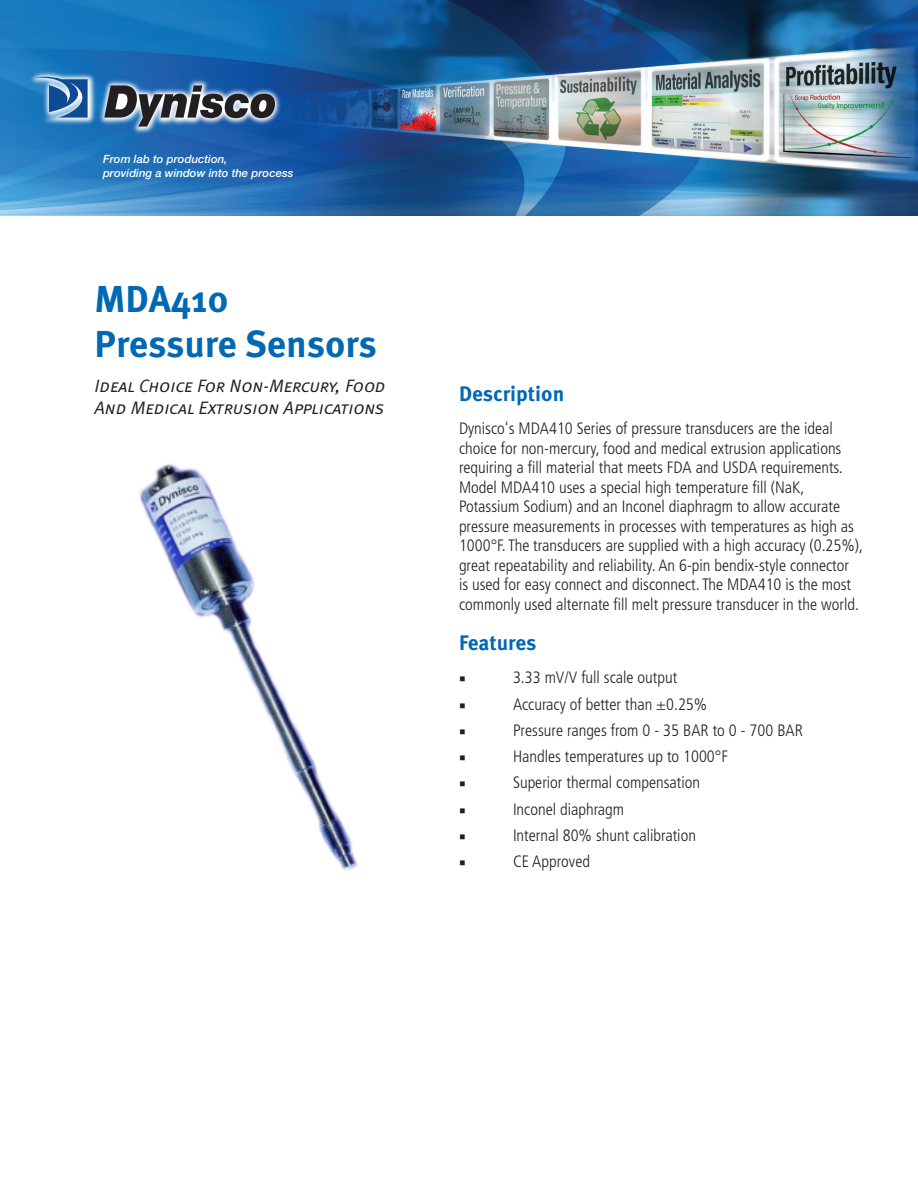
<style>
.page{position:relative;width:918px;height:1188px;background:#fff}
.page>*{position:absolute;margin:0;border:0;box-sizing:border-box;transform-origin:0 0}
.t1{font:700 37.5px/45px "Meta OT";color:#0168b3}
.Description___Featur{font:700 21px "Meta OT";color:#0168b3}
.Body{font:700 21px "Meta OT";letter-spacing:-.01em;color:#0168b3}
.t2{font:18px/21.6px "Meta Normal LF Italic Caps";letter-spacing:-.005em;color:#231f20}
.Body-2{font:300 condensed 16.5px/19.5px "Frutiger LT Std";color:#231f20}
.t3{font:16.5px "Minion Pro";color:#231f20}
.t4{font:italic 500 11.4px/13.5px "Helvetica Neue LT Std";color:#fff}
</style>
<div class="page">
<img style="left:0;top:0;width:918px;height:216px">
<img style="left:28px;top:70px;width:253px;height:65px">
<svg style="left:104px;top:85px;width:171px;height:42px;background:#5b6f88"></svg>
<svg style="left:35px;top:77px;width:53px;height:41px;background:#4c82b8"></svg>
<img style="left:139px;top:464px;width:219px;height:406px">
<p class="t4" style="left:103px;top:152px;width:192px">From lab to production,<br>providing a window into the process</p>
<p class="t1" style="left:94px;top:277px;width:284px">MDA410<br>Pressure Sensors</p>
<p class="t2" style="left:94px;top:375px;width:292px">Ideal Choice For Non-Mercury, Food<br>And Medical Extrusion Applications</p>
<p class="Description___Featur" style="left:459px;top:381px;width:107px">Description</p>
<p class="Body-2" style="left:459px;top:419px;width:406px">Dynisco's MDA410 Series of pressure transducers are the ideal choice for non-mercury, food and medical extrusion applications requiring a fill material that meets FDA and USDA requirements.<br>Model MDA410 uses a special high temperature fill (NaK, Potassium Sodium) and an Inconel diaphragm to allow accurate pressure measurements in processes with temperatures as high as 1000°F. The transducers are supplied with a high accuracy (0.25%), great repeatability and reliability. An 6-pin bendix-style connector<br>is used for easy connect and disconnect. The MDA410 is the most commonly used alternate fill melt pressure transducer in the world.</p>
<p class="Body" style="left:459px;top:630px;width:79px">Features</p>
<p class="t3" style="left:459px;top:667px;width:8px">■</p>
<p class="Body-2" style="left:513px;top:668px;width:166px">3.33 mV/V full scale output</p>
<p class="t3" style="left:459px;top:693px;width:8px">■</p>
<p class="Body-2" style="left:513px;top:695px;width:196px">Accuracy of better than ±0.25%</p>
<p class="t3" style="left:459px;top:720px;width:8px">■</p>
<p class="Body-2" style="left:513px;top:721px;width:292px">Pressure ranges from 0 - 35 BAR to 0 - 700 BAR</p>
<p class="t3" style="left:459px;top:746px;width:8px">■</p>
<p class="Body-2" style="left:513px;top:747px;width:217px">Handles temperatures up to 1000°F</p>
<p class="t3" style="left:459px;top:772px;width:8px">■</p>
<p class="Body-2" style="left:513px;top:773px;width:189px">Superior thermal compensation</p>
<p class="t3" style="left:459px;top:798px;width:8px">■</p>
<p class="Body-2" style="left:513px;top:800px;width:113px">Inconel diaphragm</p>
<p class="t3" style="left:459px;top:825px;width:8px">■</p>
<p class="Body-2" style="left:513px;top:826px;width:184px">Internal 80% shunt calibration</p>
<p class="t3" style="left:459px;top:851px;width:8px">■</p>
<p class="Body-2" style="left:513px;top:852px;width:79px">CE Approved</p>
</div>
